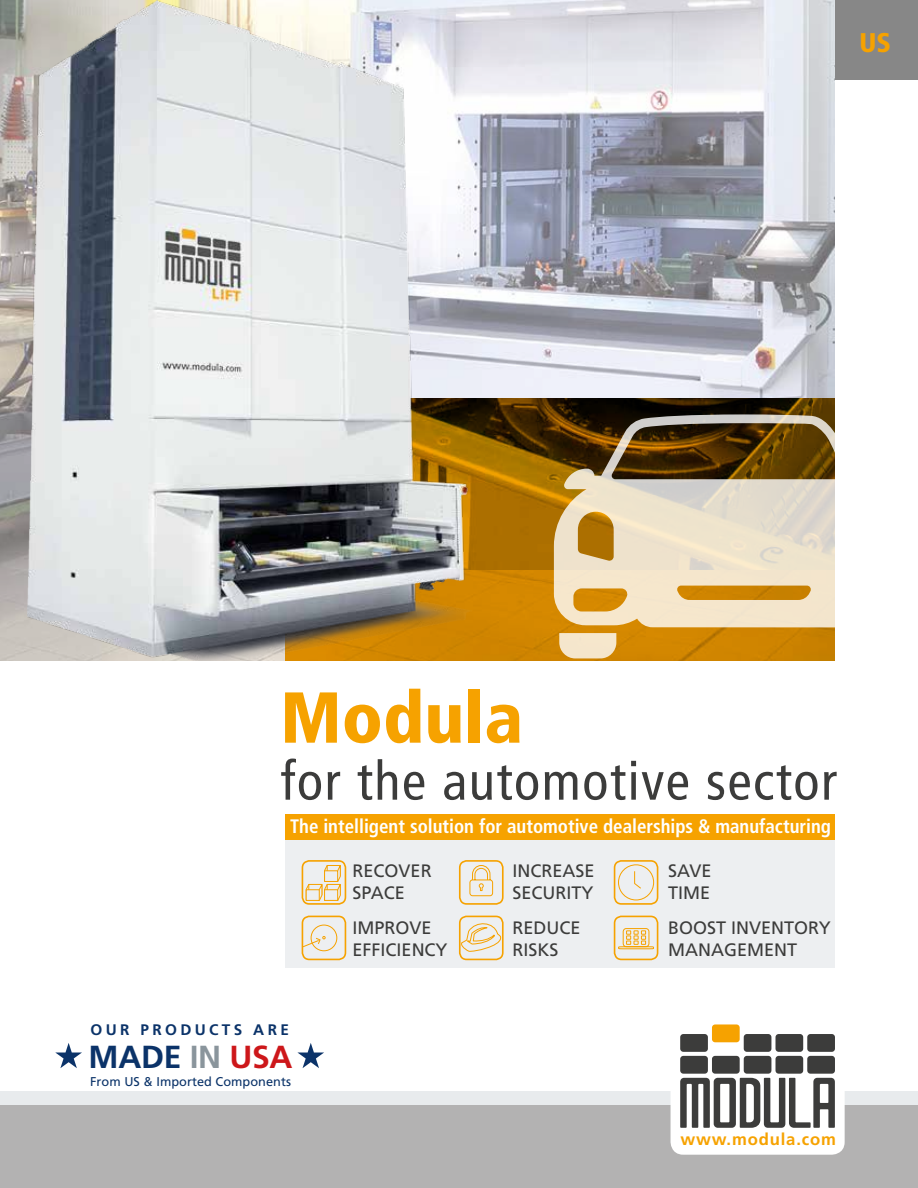
<style>
.page{position:relative;width:918px;height:1188px;background:#fff}
.page>*{position:absolute;margin:0;border:0;box-sizing:border-box;transform-origin:0 0}
.t1{font:900 condensed 72px "Frutiger LT Std";color:#f6a200}
.t2{font:condensed 54px "Frutiger LT Std";letter-spacing:.03em;color:#3c3c3b}
.t3{font:700 31.8px "Frutiger LT Std";letter-spacing:-.01em;color:#0b3369}
.t4{font:900 condensed 27px "Frutiger LT Std";color:#f6a200}
.t5{font:700 condensed 19.5px "Frutiger LT Std";color:#fff}
.t6{font:18px/22.5px "Frutiger LT Std";color:#3c3c3b}
.t7{font:700 16.65px "Frutiger LT Std";letter-spacing:.05em;color:#f6a200}
.t8{font:700 15.3px "Frutiger LT Std";letter-spacing:.22em;color:#0b3369}
.t9{font:12.75px "Frutiger LT Std";letter-spacing:.005em;color:#0b3369}
.s1{color:#8a959c}
.s2{color:#cd171a}
</style>
<div class="page">
<svg style="left:55px;top:1043px;width:27px;height:25px"></svg>
<svg style="left:297px;top:1043px;width:27px;height:25px"></svg>
<div style="left:0;top:1091px;width:918px;height:15px;background:#e8ebed"></div>
<div style="left:0;top:1105px;width:918px;height:83px;background:#b3b2b2"></div>
<div style="left:835px;top:0;width:83px;height:80px;background:#878787"></div>
<img style="left:0;top:0;width:835px;height:661px">
<svg style="left:472px;top:398px;width:363px;height:263px;background:#905d00"></svg>
<div style="left:285px;top:815px;width:550px;height:25px;background:#f6a200"></div>
<img style="left:28px;top:0;width:444px;height:661px">
<svg style="left:554px;top:414px;width:281px;height:244px;background:#c1a676"></svg>
<div style="left:285px;top:840px;width:550px;height:128px;background:#edeff1"></div>
<svg style="left:618px;top:864px;width:36px;height:37px"></svg>
<div style="left:614px;top:860px;width:44px;height:45px;border:2px solid #f6a200;border-radius:7px"></div>
<div style="left:308px;top:884px;width:14px;height:11px;border:1px solid #f6a200"></div>
<svg style="left:305px;top:884px;width:5px;height:17px"></svg>
<div style="left:306px;top:889px;width:14px;height:12px;background:#edeff1;border:1px solid #f6a200"></div>
<div style="left:327px;top:884px;width:14px;height:11px;border:1px solid #f6a200"></div>
<div style="left:324px;top:889px;width:14px;height:12px;background:#edeff1;border:1px solid #f6a200"></div>
<div style="left:327px;top:865px;width:14px;height:11px;border:1px solid #f6a200"></div>
<svg style="left:337px;top:865px;width:4px;height:36px"></svg>
<svg style="left:318px;top:865px;width:10px;height:36px"></svg>
<div style="left:324px;top:870px;width:14px;height:12px;background:#edeff1;border:1px solid #f6a200"></div>
<div style="left:302px;top:860px;width:44px;height:45px;border:2px solid #f6a200;border-radius:7px"></div>
<svg style="left:462px;top:923px;width:39px;height:29px"></svg>
<div style="left:459px;top:916px;width:45px;height:44px;border:2px solid #f6a200;border-radius:7px"></div>
<svg style="left:305px;top:924px;width:33px;height:28px"></svg>
<div style="left:302px;top:916px;width:44px;height:44px;border:2px solid #f6a200;border-radius:7px"></div>
<svg style="left:469px;top:865px;width:24px;height:32px"></svg>
<div style="left:459px;top:860px;width:45px;height:45px;border:2px solid #f6a200;border-radius:7px"></div>
<svg style="left:618px;top:928px;width:36px;height:22px"></svg>
<div style="left:614px;top:916px;width:44px;height:44px;border:2px solid #f6a200;border-radius:7px"></div>
<div style="left:680px;top:1034px;width:28px;height:18px;background:#3c3c3b;border-radius:3px"></div>
<div style="left:712px;top:1024px;width:28px;height:18px;background:#f6a200;border-radius:3px"></div>
<div style="left:744px;top:1034px;width:27px;height:18px;background:#3c3c3b;border-radius:3px"></div>
<div style="left:776px;top:1034px;width:27px;height:18px;background:#3c3c3b;border-radius:3px"></div>
<div style="left:807px;top:1034px;width:28px;height:18px;background:#3c3c3b;border-radius:3px"></div>
<svg style="left:671px;top:1042px;width:174px;height:113px"></svg>
<h3 class="t4" style="left:860px;top:26px;width:33px">US</h3>
<h1 class="t1" style="left:280px;top:674px;width:244px">Modula</h1>
<h2 class="t2" style="left:280px;top:750px;width:558px">for the automotive sector</h2>
<p class="t5" style="left:290px;top:815px;width:542px">The intelligent solution for automotive dealerships &amp; manufacturing</p>
<p class="t6" style="left:353px;top:859px;width:81px">RECOVER<br>SPACE</p>
<p class="t6" style="left:512px;top:859px;width:84px">INCREASE<br>SECURITY</p>
<p class="t6" style="left:668px;top:859px;width:45px">SAVE<br>TIME</p>
<p class="t6" style="left:353px;top:916px;width:97px">IMPROVE<br>EFFICIENCY</p>
<p class="t6" style="left:512px;top:916px;width:70px">REDUCE<br>RISKS</p>
<p class="t6" style="left:668px;top:916px;width:164px">BOOST INVENTORY<br>MANAGEMENT</p>
<p class="t8" style="left:91px;top:1021px;width:200px">OUR PRODUCTS ARE</p>
<h3 class="t3" style="left:89px;top:1038px;width:206px">MADE <span class="s1">IN</span> <span class="s2">USA</span></h3>
<p class="t9" style="left:90px;top:1074px;width:202px">From US &amp; Imported Components</p>
<p class="t7" style="left:680px;top:1129px;width:157px">www.modula.com</p>
</div>
